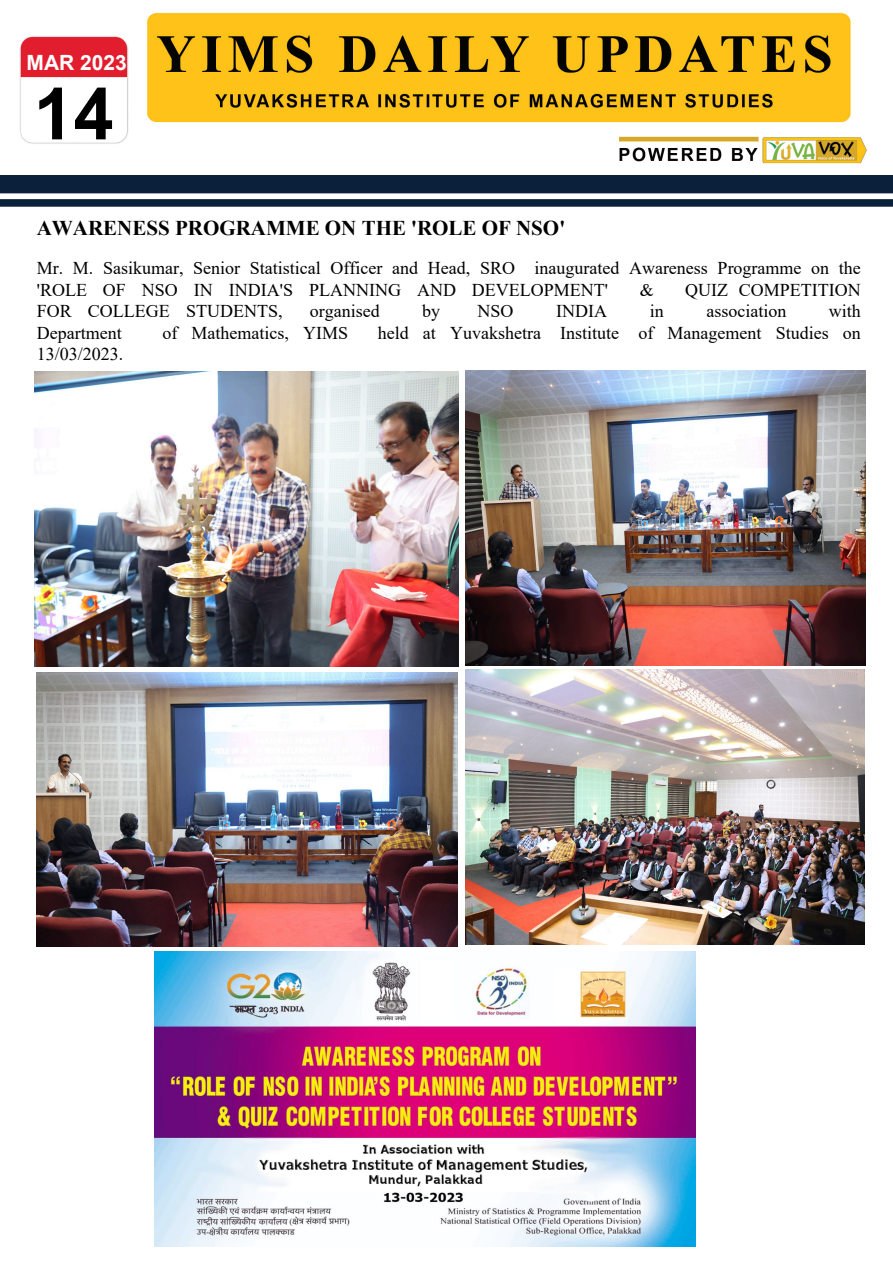
<style>
.page{position:relative;width:893px;height:1263px;background:#fff}
.page>*{position:absolute;margin:0;border:0;box-sizing:border-box;transform-origin:0 0}
.t1{font:700 72px "Arial";color:#000}
.t2{font:700 21px "Times New Roman";color:#000}
.t3{font:700 21px "Arial";color:#fff}
.t4{font:18px/21.6px "Times New Roman";color:#000}
.s1{font-style:inherit}
</style>
<div class="page">
<img style="left:0;top:12px;width:893px;height:1235px">
<img style="left:35px;top:371px;width:423px;height:295px">
<img style="left:155px;top:952px;width:541px;height:294px">
<img style="left:466px;top:370px;width:399px;height:295px">
<img style="left:465px;top:669px;width:399px;height:275px">
<img style="left:36px;top:673px;width:421px;height:273px">
<p class="t3" style="left:27px;top:48px;width:102px"><span class="s1">MAR</span> 2023</p>
<p class="t1" style="left:34px;top:63px;width:82px">14</p>
<p class="t2" style="left:37px;top:212px;width:530px">AWARENESS PROGRAMME ON THE 'ROLE OF NSO'</p>
<p class="t4" style="left:37px;top:257px;width:826px">Mr. M. Sasikumar, Senior Statistical Officer and Head, SRO inaugurated Awareness Programme on the 'ROLE OF NSO IN INDIA'S PLANNING AND DEVELOPMENT'</p>
<p class="t4" style="left:640px;top:278px;width:16px">&amp;</p>
<p class="t4" style="left:685px;top:278px;width:177px">QUIZ COMPETITION</p>
<p class="t4" style="left:37px;top:300px;width:247px">FOR COLLEGE STUDENTS,</p>
<p class="t4" style="left:310px;top:300px;width:71px">organised</p>
<p class="t4" style="left:422px;top:300px;width:19px">by</p>
<p class="t4" style="left:478px;top:300px;width:37px">NSO</p>
<p class="t4" style="left:556px;top:300px;width:52px">INDIA</p>
<p class="t4" style="left:650px;top:300px;width:16px">in</p>
<p class="t4" style="left:706px;top:300px;width:81px">association</p>
<p class="t4" style="left:829px;top:300px;width:34px">with</p>
<p class="t4" style="left:37px;top:321px;width:86px">Department</p>
<p class="t4" style="left:162px;top:321px;width:187px">of Mathematics, YIMS</p>
<p class="t4" style="left:378px;top:321px;width:485px">held at Yuvakshetra Institute of Management Studies on</p>
<p class="t4" style="left:37px;top:343px;width:88px">13/03/2023.</p>
</div>
